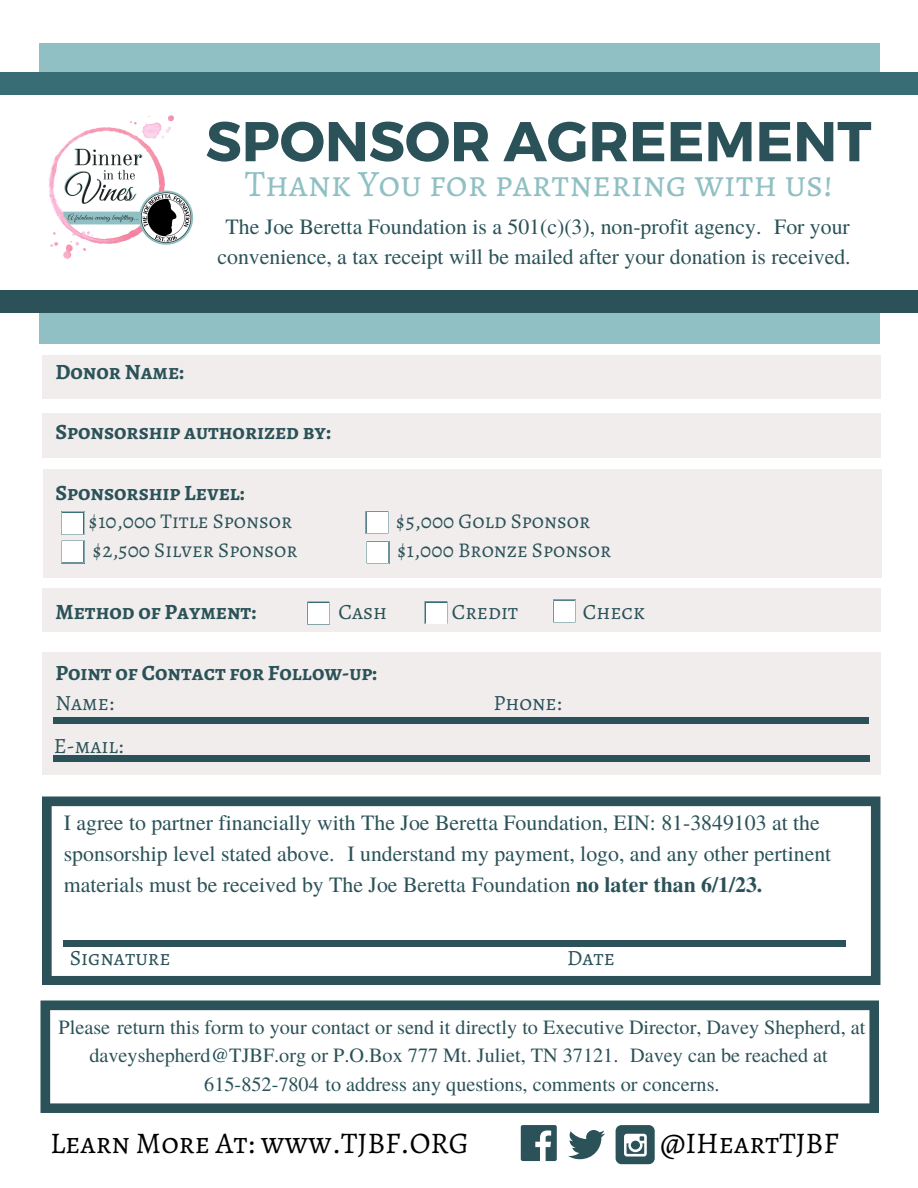
<style>
.page{position:relative;width:918px;height:1188px;background:#fff}
.page>*{position:absolute;margin:0;border:0;box-sizing:border-box;transform-origin:0 0}
.t1{font:700 55.95px "Montserrat";color:#2a5258}
.t2{font:37.35px "Alegreya SC";color:#90c0c3}
.t3{font:30px "Alegreya SC";color:#000}
.t4{font:21.75px/30.9px "Te X Gyre Termes";color:#2a5258}
.t5{font:700 21.75px "Alegreya SC";color:#2a5258}
.t6{font:21.75px "Alegreya SC";color:#2a5258}
.t7{font:21px "Alegreya SC";color:#2a5258}
.t8{font:20.25px/28.2px "Te X Gyre Termes";color:#2a5258;text-align:center}
.s1{font-weight:700}
</style>
<div class="page">
<div style="left:43px;top:356px;width:838px;height:42px;background:#f1eded"></div>
<div style="left:42px;top:413px;width:838px;height:44px;background:#f1eded"></div>
<div style="left:44px;top:470px;width:838px;height:108px;background:#f1eded"></div>
<div style="left:43px;top:588px;width:838px;height:44px;background:#f1eded"></div>
<div style="left:42px;top:653px;width:838px;height:121px;background:#f1eded"></div>
<div style="left:53px;top:718px;width:816px;height:5px;background:#2a5258"></div>
<div style="left:53px;top:756px;width:817px;height:5px;background:#2a5258"></div>
<svg style="left:42px;top:797px;width:838px;height:188px"></svg>
<svg style="left:40px;top:1000px;width:839px;height:113px"></svg>
<svg style="left:553px;top:600px;width:23px;height:23px"></svg>
<svg style="left:424px;top:601px;width:24px;height:23px"></svg>
<svg style="left:307px;top:601px;width:23px;height:23px"></svg>
<svg style="left:366px;top:511px;width:23px;height:23px"></svg>
<svg style="left:366px;top:541px;width:23px;height:23px"></svg>
<svg style="left:61px;top:512px;width:24px;height:51px"></svg>
<div style="left:39px;top:44px;width:840px;height:300px;background:#90c0c3"></div>
<div style="left:0;top:95px;width:918px;height:196px;background:#fff"></div>
<div style="left:0;top:290px;width:918px;height:23px;background:#2a5258"></div>
<div style="left:0;top:72px;width:918px;height:23px;background:#386d75"></div>
<svg style="left:568px;top:1130px;width:37px;height:29px"></svg>
<div style="left:616px;top:1125px;width:39px;height:39px;background:#2a5258;border-radius:6px"></div>
<svg style="left:624px;top:1134px;width:23px;height:23px"></svg>
<div style="left:521px;top:1125px;width:36px;height:36px;background:#2a5258;border-radius:2px"></div>
<svg style="left:535px;top:1130px;width:16px;height:31px"></svg>
<img style="left:49px;top:115px;width:145px;height:144px">
<p class="t1" style="left:206px;top:105px;width:667px">SPONSOR AGREEMENT</p>
<p class="t2" style="left:245px;top:158px;width:589px">Thank You for partnering with us!</p>
<p class="t4" style="left:217px;top:210px;width:635px;line-height:30.3px;text-align:center">The Joe Beretta Foundation is a 501(c)(3), non-profit agency. For your convenience, a tax receipt will be mailed after your donation is received.</p>
<p class="t5" style="left:55px;top:356px;width:130px">Donor Name:</p>
<p class="t5" style="left:55px;top:417px;width:277px">Sponsorship authorized by:</p>
<p class="t5" style="left:55px;top:478px;width:191px">Sponsorship Level:</p>
<p class="t7" style="left:89px;top:507px;width:205px">$10,000 Title Sponsor</p>
<p class="t7" style="left:396px;top:507px;width:196px">$5,000 Gold Sponsor</p>
<p class="t7" style="left:93px;top:536px;width:206px">$2,500 Silver Sponsor</p>
<p class="t7" style="left:397px;top:536px;width:215px">$1,000 Bronze Sponsor</p>
<p class="t5" style="left:55px;top:597px;width:203px">Method of Payment:</p>
<p class="t6" style="left:338px;top:597px;width:50px">Cash</p>
<p class="t6" style="left:452px;top:597px;width:68px">Credit</p>
<p class="t6" style="left:583px;top:597px;width:64px">Check</p>
<p class="t5" style="left:55px;top:658px;width:323px">Point of Contact for Follow-up:</p>
<p class="t6" style="left:55px;top:688px;width:60px">Name:</p>
<p class="t6" style="left:494px;top:688px;width:70px">Phone:</p>
<p class="t6" style="left:54px;top:731px;width:71px">E-mail:</p>
<p class="t4" style="left:64px;top:806px;width:769px">I agree to partner financially with The Joe Beretta Foundation, EIN: 81-3849103 at the sponsorship level stated above. I understand my payment, logo, and any other pertinent materials must be received by The Joe Beretta Foundation <span class="s1">no later than 6/1/23.</span></p>
<p class="t6" style="left:70px;top:943px;width:102px">Signature</p>
<p class="t6" style="left:567px;top:943px;width:49px">Date</p>
<p class="t8" style="left:59px;top:1012px;width:808px">Please return this form to your contact or send it directly to Executive Director, Davey Shepherd, at daveyshepherd@TJBF.org or P.O.Box 777 Mt. Juliet, TN 37121. Davey can be reached at</p>
<p class="t8" style="left:204px;top:1069px;width:517px">615-852-7804 to address any questions, comments or concerns.</p>
<p class="t3" style="left:50px;top:1123px;width:420px">Learn More At: www.TJBF.ORG</p>
<p class="t3" style="left:660px;top:1123px;width:180px">@IHeartTJBF</p>
</div>
